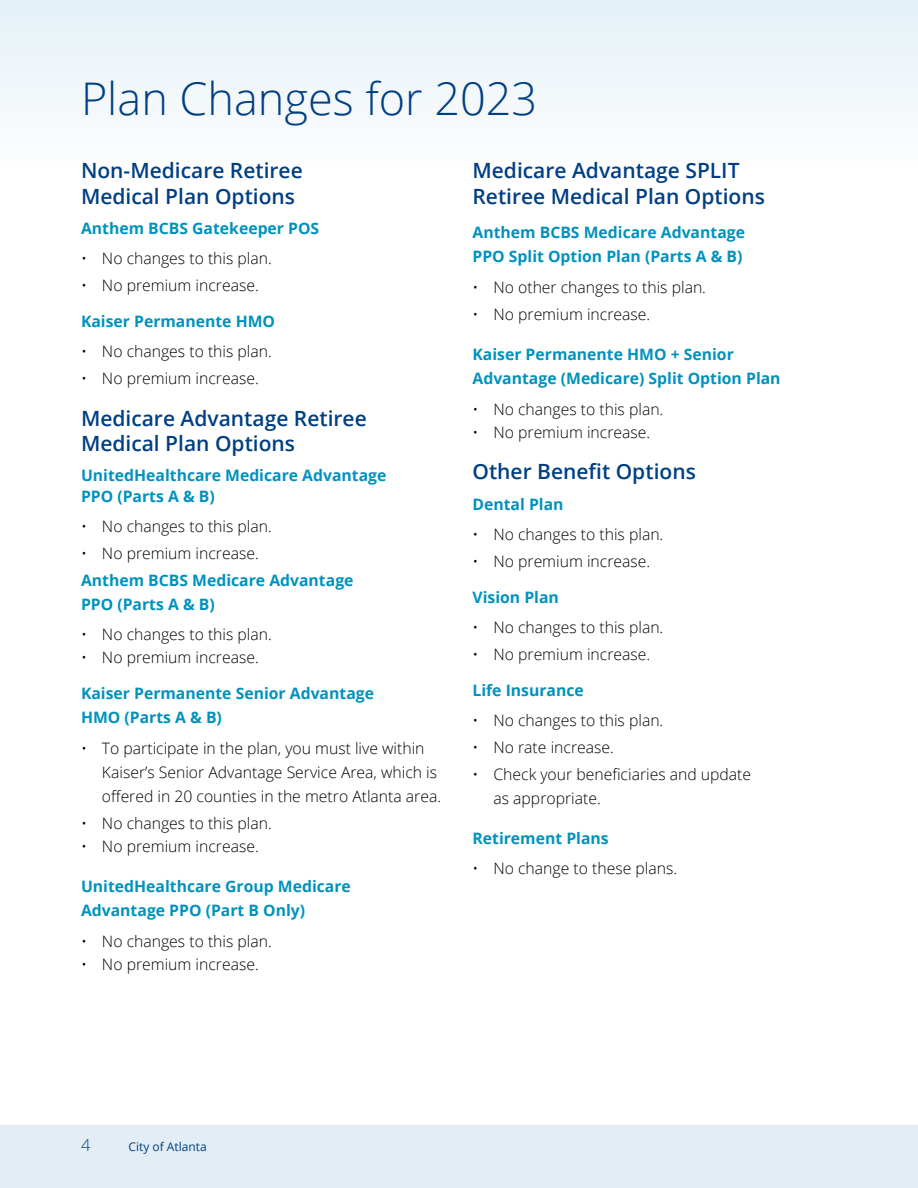
<style>
.page{position:relative;width:918px;height:1188px;background:#fff}
.page>*{position:absolute;margin:0;border:0;box-sizing:border-box;transform-origin:0 0}
.t1{font:300 45px "Open Sans";color:#003f83}
.t2{font:600 21px/25.5px "Open Sans";color:#003f83}
.t3{font:300 16.5px "Open Sans";color:#003f83}
.t4{font:300 15.75px/24px "Open Sans";color:#000}
.t5{font:700 15.75px/24px "Open Sans";color:#0092bd}
.t6{font:12px "Open Sans";color:#003f83}
</style>
<div class="page">
<div style="left:0;top:1125px;width:918px;height:63px;background:#e2edf5"></div>
<div style="left:0;top:0;width:918px;height:168px;background:linear-gradient(to right,#f1f7fa,#f1f7fa)"></div>
<svg style="left:917px;top:0;width:1px;height:168px"></svg>
<h1 class="t1" style="left:81px;top:68px;width:458px">Plan Changes for 2023</h1>
<h2 class="t2" style="left:81px;top:157px;width:223px">Non-Medicare Retiree<br>Medical Plan Options</h2>
<p class="t5" style="left:81px;top:216px;width:240px">Anthem BCBS Gatekeeper POS</p>
<p class="t4" style="left:81px;top:246px;width:192px">• No changes to this plan.</p>
<p class="t4" style="left:81px;top:273px;width:179px">• No premium increase.</p>
<p class="t5" style="left:81px;top:309px;width:196px">Kaiser Permanente HMO</p>
<p class="t4" style="left:81px;top:339px;width:192px">• No changes to this plan.</p>
<p class="t4" style="left:81px;top:366px;width:179px">• No premium increase.</p>
<h2 class="t2" style="left:81px;top:405px;width:287px">Medicare Advantage Retiree<br>Medical Plan Options</h2>
<p class="t5" style="left:81px;top:465px;width:307px;line-height:20.2px">UnitedHealthcare Medicare Advantage<br>PPO (Parts A &amp; B)</p>
<p class="t4" style="left:81px;top:514px;width:192px">• No changes to this plan.</p>
<p class="t4" style="left:81px;top:541px;width:179px">• No premium increase.</p>
<p class="t5" style="left:81px;top:568px;width:274px">Anthem BCBS Medicare Advantage<br>PPO (Parts A &amp; B)</p>
<p class="t4" style="left:81px;top:622px;width:192px">• No changes to this plan.</p>
<p class="t4" style="left:81px;top:645px;width:179px">• No premium increase.</p>
<p class="t5" style="left:81px;top:681px;width:295px">Kaiser Permanente Senior Advantage<br>HMO (Parts A &amp; B)</p>
<p class="t4" style="left:102px;top:735px;width:341px;text-indent:-21px">• To participate in the plan, you must live within<br>Kaiser’s Senior Advantage Service Area, which is offered in 20 counties in the metro Atlanta area.</p>
<p class="t4" style="left:81px;top:810px;width:192px">• No changes to this plan.</p>
<p class="t4" style="left:81px;top:834px;width:179px">• No premium increase.</p>
<p class="t5" style="left:81px;top:873px;width:271px">UnitedHealthcare Group Medicare<br>Advantage PPO (Part B Only)</p>
<p class="t4" style="left:81px;top:929px;width:192px">• No changes to this plan.</p>
<p class="t4" style="left:81px;top:952px;width:179px">• No premium increase.</p>
<h2 class="t2" style="left:472px;top:157px;width:294px">Medicare Advantage SPLIT<br>Retiree Medical Plan Options</h2>
<p class="t5" style="left:472px;top:219px;width:274px">Anthem BCBS Medicare Advantage<br>PPO Split Option Plan (Parts A &amp; B)</p>
<p class="t4" style="left:472px;top:275px;width:235px">• No other changes to this plan.</p>
<p class="t4" style="left:472px;top:302px;width:179px">• No premium increase.</p>
<p class="t5" style="left:472px;top:342px;width:310px">Kaiser Permanente HMO + Senior<br>Advantage (Medicare) Split Option Plan</p>
<p class="t4" style="left:472px;top:397px;width:192px">• No changes to this plan.</p>
<p class="t4" style="left:472px;top:420px;width:179px">• No premium increase.</p>
<h2 class="t2" style="left:472px;top:459px;width:225px">Other Benefit Options</h2>
<p class="t5" style="left:472px;top:492px;width:93px">Dental Plan</p>
<p class="t4" style="left:472px;top:522px;width:192px">• No changes to this plan.</p>
<p class="t4" style="left:472px;top:549px;width:179px">• No premium increase.</p>
<p class="t5" style="left:472px;top:585px;width:88px">Vision Plan</p>
<p class="t4" style="left:472px;top:615px;width:192px">• No changes to this plan.</p>
<p class="t4" style="left:472px;top:642px;width:179px">• No premium increase.</p>
<p class="t5" style="left:472px;top:678px;width:113px">Life Insurance</p>
<p class="t4" style="left:472px;top:708px;width:192px">• No changes to this plan.</p>
<p class="t4" style="left:472px;top:735px;width:143px">• No rate increase.</p>
<p class="t4" style="left:493px;top:762px;width:259px;text-indent:-21px">• Check your beneficiaries and update as appropriate.</p>
<p class="t5" style="left:472px;top:826px;width:138px">Retirement Plans</p>
<p class="t4" style="left:472px;top:856px;width:206px">• No change to these plans.</p>
<p class="t3" style="left:81px;top:1134px;width:11px">4</p>
<p class="t6" style="left:129px;top:1138px;width:80px">City of Atlanta</p>
</div>
